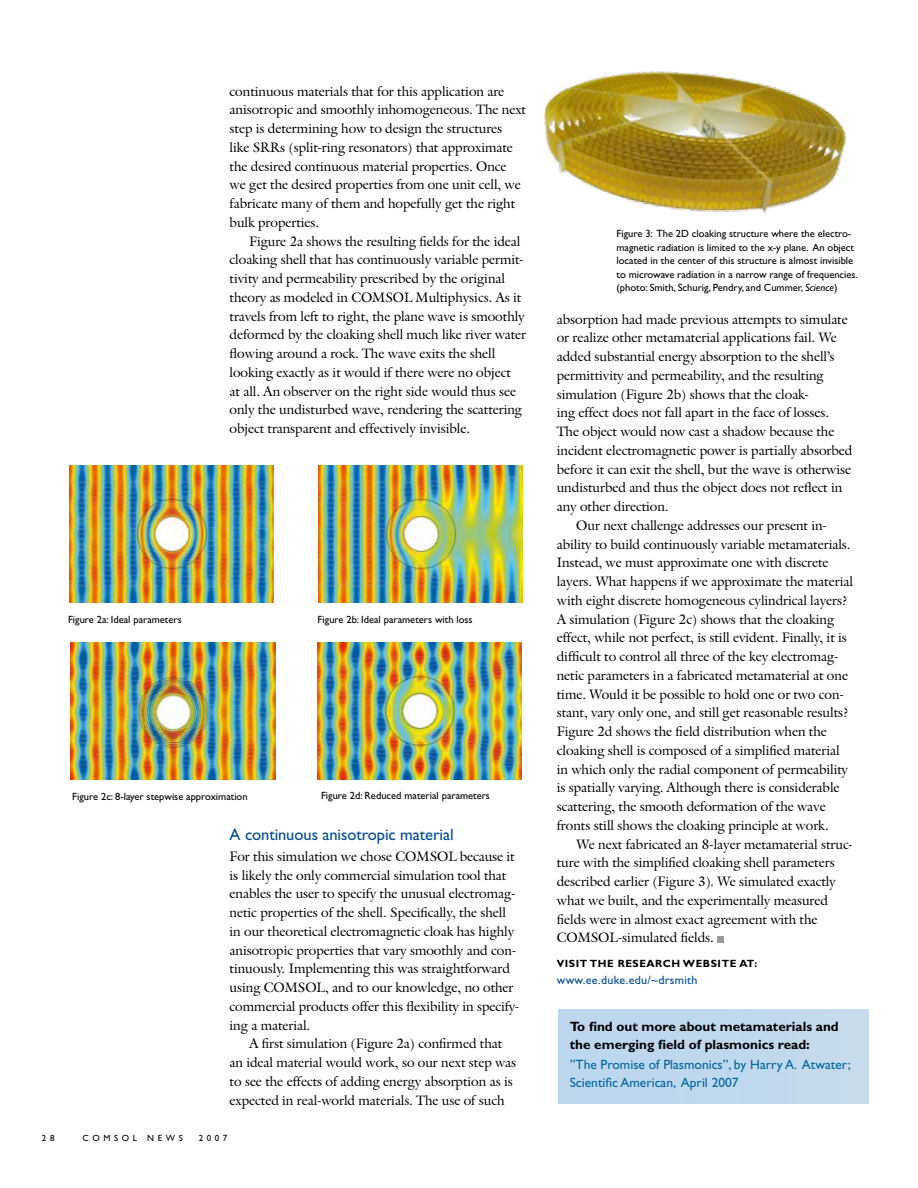
<style>
.page{position:relative;width:918px;height:1188px;background:#fff}
.page>*{position:absolute;margin:0;border:0;box-sizing:border-box;transform-origin:0 0}
.t1{font:16.5px "Gill Sans";letter-spacing:-.005em;color:#004b92}
.t2{font:13.5px/18.8px "Galliard Rom SCC";color:#000}
.t3{font:13.5px/18px "Gill Sans";color:#0066a1}
.t4{font:700 13.5px/18px "Gill Sans";color:#000}
.t5{font:12px "Gill Sans";letter-spacing:.025em;color:#004b92}
.t6{font:10.5px/13.5px "Gill Sans";color:#000}
.t7{font:700 10.5px "Gill Sans";letter-spacing:.05em;color:#000}
.t8{font:9px "Gill Sans";letter-spacing:.4em;color:#000}
.s1{font-style:italic}
</style>
<div class="page">
<div style="left:558px;top:1009px;width:310px;height:95px;background:#bfd8ed"></div>
<img style="left:318px;top:466px;width:205px;height:136px">
<img style="left:69px;top:466px;width:205px;height:136px">
<img style="left:70px;top:643px;width:205px;height:136px">
<img style="left:317px;top:643px;width:205px;height:136px">
<div style="left:717px;top:936px;width:7px;height:6px;background:#9c9d9f"></div>
<img style="left:544px;top:71px;width:303px;height:143px">
<p class="t2" style="left:230px;top:81px;width:298px">continuous materials that for this application are anisotropic and smoothly inhomogeneous. The next step is determining how to design the structures<br>like SRRs (split-ring resonators) that approximate the desired continuous material properties. Once we get the desired properties from one unit cell, we fabricate many of them and hopefully get the right bulk properties.</p>
<p class="t2" style="left:230px;top:231px;width:298px;text-indent:20px">Figure 2a shows the resulting fields for the ideal cloaking shell that has continuously variable permit&shy;tivity and permeability prescribed by the original theory as modeled in COMSOL Multiphysics. As it travels from left to right, the plane wave is smoothly deformed by the cloaking shell much like river water flowing around a rock. The wave exits the shell looking exactly as it would if there were no object<br>at all. An observer on the right side would thus see only the undisturbed wave, rendering the scattering object transparent and effectively invisible.</p>
<p class="t6" style="left:68px;top:613px;width:115px">Figure 2a: Ideal parameters</p>
<p class="t6" style="left:318px;top:613px;width:157px">Figure 2b: Ideal parameters with loss</p>
<p class="t6" style="left:72px;top:790px;width:177px">Figure 2c: 8-layer stepwise approximation</p>
<p class="t6" style="left:321px;top:789px;width:170px">Figure 2d: Reduced material parameters</p>
<p class="t1" style="left:230px;top:825px;width:226px">A continuous anisotropic material</p>
<p class="t2" style="left:230px;top:847px;width:291px">For this simulation we chose COMSOL because it is likely the only commercial simulation tool that enables the user to specify the unusual electromag&shy;netic properties of the shell. Specifically, the shell in our theoretical electromagnetic cloak has highly anisotropic properties that vary smoothly and con&shy;tinuously. Implementing this was straightforward using COMSOL, and to our knowledge, no other commercial products offer this flexibility in specify&shy;ing a material.</p>
<p class="t2" style="left:230px;top:1034px;width:288px;text-indent:20px">A first simulation (Figure 2a) confirmed that an ideal material would work, so our next step was to see the effects of adding energy absorption as is expected in real-world materials. The use of such</p>
<p class="t8" style="left:42px;top:1133px;width:14px">2 8</p>
<p class="t8" style="left:83px;top:1133px;width:101px">Comsol NEWS</p>
<p class="t8" style="left:199px;top:1133px;width:30px">2007</p>
<p class="t6" style="left:617px;top:227px;width:243px">Figure 3: The 2D cloaking structure where the electro&shy;magnetic radiation is limited to the x-y plane. An object located in the center of this structure is almost invisible to microwave radiation in a narrow range of frequencies. (photo: Smith, Schurig, Pendry, and Cummer, <span class="s1">Science</span>)</p>
<p class="t2" style="left:557px;top:310px;width:293px">absorption had made previous attempts to simulate</p>
<p class="t2" style="left:557px;top:328px;width:282px">or realize other metamaterial applications fail. We</p>
<p class="t2" style="left:557px;top:347px;width:279px">added substantial energy absorption to the shell’s</p>
<p class="t2" style="left:557px;top:366px;width:268px">permittivity and permeability, and the resulting</p>
<p class="t2" style="left:557px;top:385px;width:254px">simulation (Figure 2b) shows that the cloak-</p>
<p class="t2" style="left:557px;top:403px;width:274px">ing effect does not fall apart in the face of losses.</p>
<p class="t2" style="left:557px;top:422px;width:279px">The object would now cast a shadow because the</p>
<p class="t2" style="left:557px;top:441px;width:297px">incident electromagnetic power is partially absorbed</p>
<p class="t2" style="left:557px;top:460px;width:296px">before it can exit the shell, but the wave is otherwise</p>
<p class="t2" style="left:557px;top:478px;width:287px">undisturbed and thus the object does not reflect in</p>
<p class="t2" style="left:557px;top:497px;width:113px">any other direction.</p>
<p class="t2" style="left:576px;top:516px;width:252px">Our next challenge addresses our present in-</p>
<p class="t2" style="left:557px;top:535px;width:295px">ability to build continuously variable metamaterials.</p>
<p class="t2" style="left:557px;top:553px;width:273px">Instead, we must approximate one with discrete</p>
<p class="t2" style="left:557px;top:572px;width:298px">layers. What happens if we approximate the material</p>
<p class="t2" style="left:557px;top:591px;width:292px">with eight discrete homogeneous cylindrical layers?</p>
<p class="t2" style="left:557px;top:610px;width:279px">A simulation (Figure 2c) shows that the cloaking</p>
<p class="t2" style="left:557px;top:628px;width:292px">effect, while not perfect, is still evident. Finally, it is</p>
<p class="t2" style="left:557px;top:647px;width:283px">difficult to control all three of the key electromag-</p>
<p class="t2" style="left:557px;top:666px;width:293px">netic parameters in a fabricated metamaterial at one</p>
<p class="t2" style="left:557px;top:685px;width:289px">time. Would it be possible to hold one or two con-</p>
<p class="t2" style="left:557px;top:703px;width:293px">stant, vary only one, and still get reasonable results?</p>
<p class="t2" style="left:557px;top:722px;width:272px">Figure 2d shows the field distribution when the</p>
<p class="t2" style="left:557px;top:741px;width:284px">cloaking shell is composed of a simplified material</p>
<p class="t2" style="left:557px;top:760px;width:293px">in which only the radial component of permeability</p>
<p class="t2" style="left:557px;top:778px;width:284px">is spatially varying. Although there is considerable</p>
<p class="t2" style="left:557px;top:797px;width:270px">scattering, the smooth deformation of the wave</p>
<p class="t2" style="left:557px;top:816px;width:274px">fronts still shows the cloaking principle at work.</p>
<p class="t2" style="left:576px;top:835px;width:278px">We next fabricated an 8-layer metamaterial struc-</p>
<p class="t2" style="left:557px;top:853px;width:279px">ture with the simplified cloaking shell parameters</p>
<p class="t2" style="left:557px;top:872px;width:281px">described earlier (Figure 3). We simulated exactly</p>
<p class="t2" style="left:557px;top:891px;width:273px">what we built, and the experimentally measured</p>
<p class="t2" style="left:557px;top:910px;width:262px">fields were in almost exact agreement with the</p>
<p class="t2" style="left:557px;top:928px;width:158px">COMSOL-simulated fields.</p>
<p class="t7" style="left:557px;top:958px;width:153px">Visit the research websi</p>
<p class="t7" style="left:722px;top:958px;width:37px">te at:</p>
<p class="t5" style="left:557px;top:973px;width:142px">www.ee.duke.edu/~drsmith</p>
<p class="t4" style="left:570px;top:1017px;width:271px">To find out more about metamaterials and the emerging field of plasmonics read:</p>
<p class="t3" style="left:570px;top:1056px;width:282px">”The Promise of Plasmonics”, by Harry A. Atwater;<br>Scientific American, April 2007</p>
</div>
